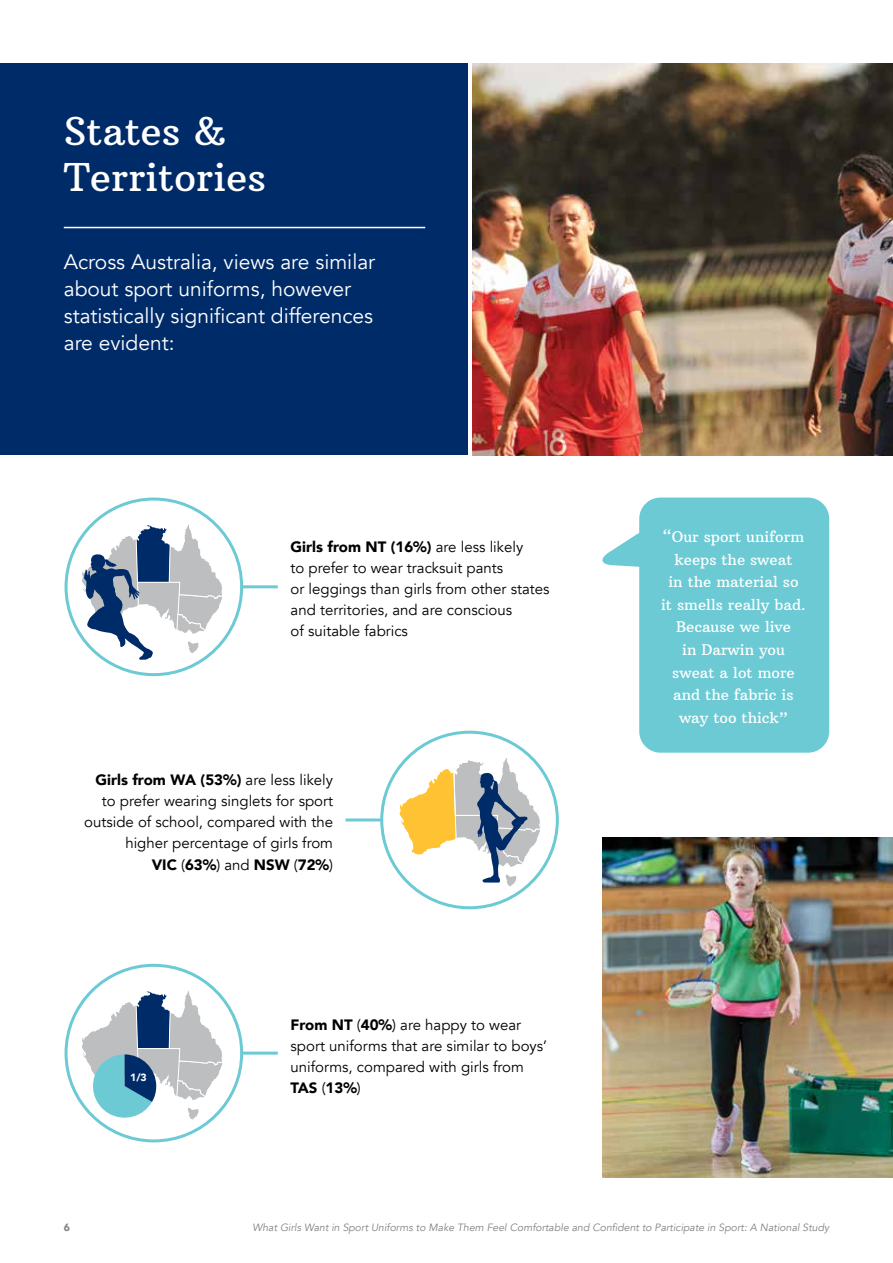
<style>
.page{position:relative;width:893px;height:1263px;background:#fff}
.page>*{position:absolute;margin:0;border:0;box-sizing:border-box;transform-origin:0 0}
.t1{font:39px/46.8px "Arbutus Slab";color:#fff}
.t2{font:21px/27px "Avenir";color:#fff}
.t3{font:15px/21px "Avenir";color:#000}
.t4{font:15px/22.5px "Arbutus Slab";color:#fff;text-align:center}
.t5{font:italic 10.5px "Avenir";color:#808285}
.t6{font:900 10.5px "Avenir";color:#fff}
.t7{font:900 10.5px "Avenir";color:#808285}
.s1{font-weight:900}
</style>
<div class="page">
<hr style="left:242px;top:1051px;width:36px;height:3px;background:#6bcad4">
<svg style="left:82px;top:989px;width:142px;height:133px"></svg>
<div style="left:0;top:64px;width:468px;height:391px;background:#002b69"></div>
<div style="left:639px;top:497px;width:190px;height:256px;background:#6bcad4;border-radius:21px"></div>
<img style="left:472px;top:64px;width:421px;height:391px">
<svg style="left:602px;top:528px;width:38px;height:41px"></svg>
<hr style="left:64px;top:227px;width:361px;height:1px;background:#fff">
<hr style="left:242px;top:585px;width:36px;height:3px;background:#6bcad4">
<svg style="left:82px;top:523px;width:142px;height:137px"></svg>
<hr style="left:346px;top:818px;width:35px;height:3px;background:#6bcad4">
<svg style="left:400px;top:756px;width:141px;height:130px"></svg>
<img style="left:602px;top:838px;width:291px;height:340px">
<h1 class="t1" style="left:64px;top:107px;width:204px">States &amp;<br>Territories</h1>
<h2 class="t2" style="left:64px;top:249px;width:313px">Across Australia, views are similar about sport uniforms, however statistically significant differences are evident:</h2>
<p class="t3" style="left:291px;top:537px;width:261px"><span class="s1">Girls from NT (16%)</span> are less likely<br>to prefer to wear tracksuit pants<br>or leggings than girls from other states and territories, and are conscious<br>of suitable fabrics</p>
<p class="t3" style="left:84px;top:770px;width:250px;text-align:right"><span class="s1">Girls from WA (53%)</span> are less likely to prefer wearing singlets for sport outside of school, compared with the higher percentage of girls from<br><span class="s1">VIC</span> (<span class="s1">63%</span>) and <span class="s1">NSW</span> (<span class="s1">72%</span>)</p>
<p class="t6" style="left:130px;top:1068px;width:18px">1/3</p>
<p class="t3" style="left:291px;top:1014px;width:258px"><span class="s1">From NT</span> (<span class="s1">40%</span>) are happy to wear sport uniforms that are similar to boys’ uniforms, compared with girls from<br><span class="s1">TAS</span> (<span class="s1">13%</span>)</p>
<p class="t4" style="left:661px;top:526px;width:146px">“Our sport uniform keeps the sweat<br>in the material so it smells really bad.<br>Because we live<br>in Darwin you sweat a lot more and the fabric is way too thick”</p>
<p class="t7" style="left:64px;top:1218px;width:8px">6</p>
<p class="t5" style="left:252px;top:1221px;width:578px">What Girls Want in Sport Uniforms to Make Them Feel Comfortable and Confident to Participate in Sport: A National Study</p>
</div>
